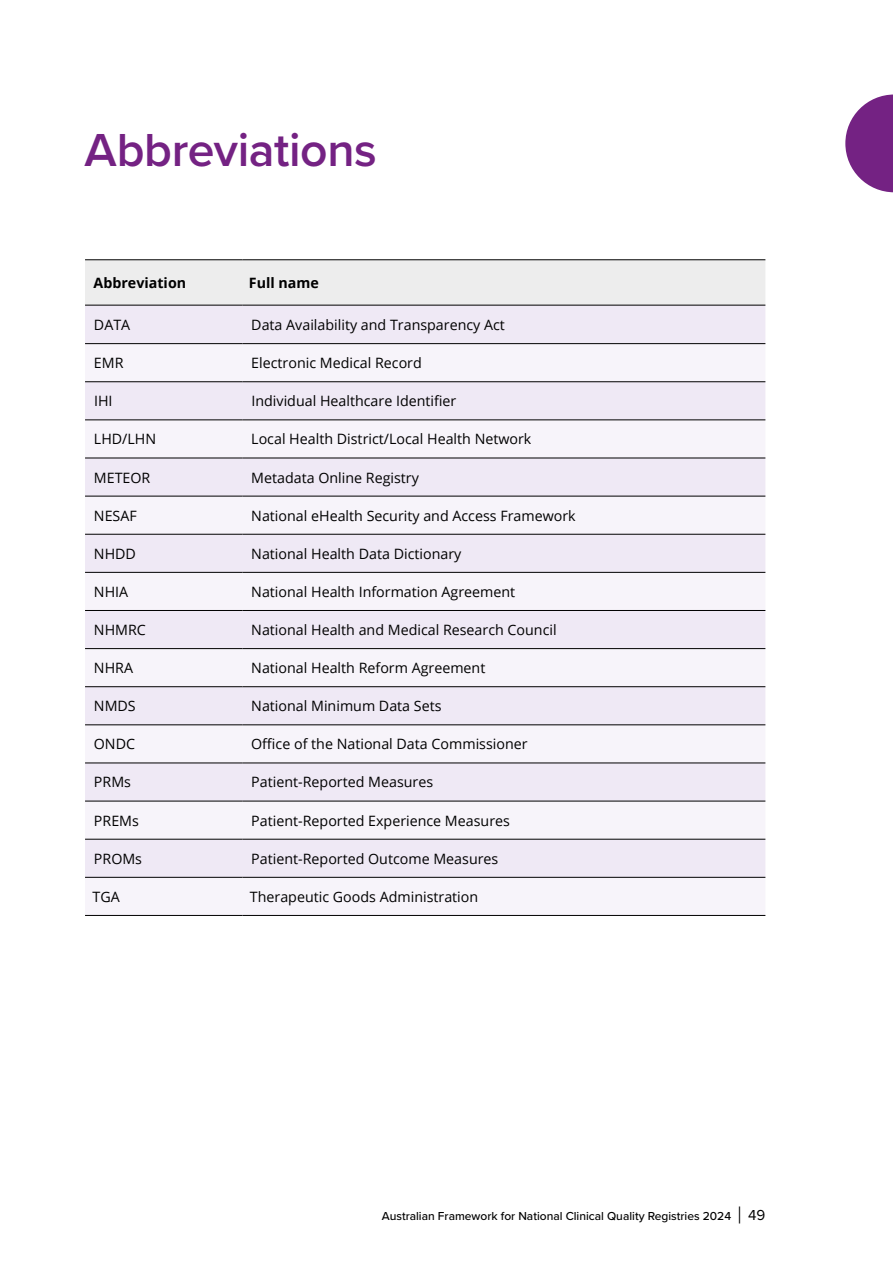
<style>
.page{position:relative;width:893px;height:1263px;background:#fff}
.page>*{position:absolute;margin:0;border:0;box-sizing:border-box;transform-origin:0 0}
.Heading_1{font:600 48px "Proxima Nova";letter-spacing:-.005em;color:#742283}
.Normal{font:14.25px "Open Sans";color:#000}
.Table_Row_Heading{font:700 14.25px "Open Sans";color:#000}
.t1{font:500 12px "Proxima Nova";color:#000}
.s1{font-weight:300;font-size:24px}
.s2{font-weight:400;font-size:15px}
</style>
<div class="page">
<div style="left:85px;top:260px;width:680px;height:45px;background:#ededed"></div>
<div style="left:85px;top:306px;width:680px;height:37px;background:#efe9f5"></div>
<svg style="left:85px;top:344px;width:680px;height:571px;fill:#f7f4fa"></svg>
<hr style="left:85px;top:343px;width:157px;height:1px;background:#000">
<hr style="left:242px;top:343px;width:523px;height:1px;background:#000">
<hr style="left:85px;top:381px;width:157px;height:1px;background:#000">
<hr style="left:242px;top:381px;width:523px;height:1px;background:#000">
<hr style="left:85px;top:419px;width:157px;height:1px;background:#000">
<hr style="left:242px;top:419px;width:523px;height:1px;background:#000">
<hr style="left:85px;top:458px;width:157px;height:1px;background:#000">
<hr style="left:242px;top:458px;width:523px;height:1px;background:#000">
<hr style="left:85px;top:496px;width:157px;height:1px;background:#000">
<hr style="left:242px;top:496px;width:523px;height:1px;background:#000">
<hr style="left:85px;top:534px;width:157px;height:1px;background:#000">
<hr style="left:242px;top:534px;width:523px;height:1px;background:#000">
<hr style="left:85px;top:572px;width:157px;height:1px;background:#000">
<hr style="left:242px;top:572px;width:523px;height:1px;background:#000">
<hr style="left:85px;top:610px;width:157px;height:1px;background:#000">
<hr style="left:242px;top:610px;width:523px;height:1px;background:#000">
<hr style="left:85px;top:648px;width:157px;height:1px;background:#000">
<hr style="left:242px;top:648px;width:523px;height:1px;background:#000">
<hr style="left:85px;top:686px;width:157px;height:1px;background:#000">
<hr style="left:242px;top:686px;width:523px;height:1px;background:#000">
<hr style="left:85px;top:724px;width:157px;height:1px;background:#000">
<hr style="left:242px;top:724px;width:523px;height:1px;background:#000">
<hr style="left:85px;top:762px;width:157px;height:1px;background:#000">
<hr style="left:242px;top:762px;width:523px;height:1px;background:#000">
<hr style="left:85px;top:801px;width:157px;height:1px;background:#000">
<hr style="left:242px;top:801px;width:523px;height:1px;background:#000">
<hr style="left:85px;top:839px;width:157px;height:1px;background:#000">
<hr style="left:242px;top:839px;width:523px;height:1px;background:#000">
<hr style="left:85px;top:877px;width:157px;height:1px;background:#000">
<hr style="left:242px;top:877px;width:523px;height:1px;background:#000">
<hr style="left:85px;top:915px;width:157px;height:1px;background:#000">
<hr style="left:242px;top:915px;width:523px;height:1px;background:#000">
<hr style="left:85px;top:259px;width:157px;height:1px;background:#000">
<hr style="left:242px;top:259px;width:523px;height:1px;background:#000">
<hr style="left:85px;top:305px;width:157px;height:1px;background:#000">
<hr style="left:242px;top:305px;width:523px;height:1px;background:#000">
<svg style="left:845px;top:95px;width:48px;height:97px"></svg>
<h1 class="Heading_1" style="left:84px;top:114px;width:294px">Abbreviations</h1>
<p class="Table_Row_Heading" style="left:94px;top:273px;width:94px">Abbreviation</p>
<p class="Table_Row_Heading" style="left:249px;top:273px;width:71px">Full name</p>
<p class="Normal" style="left:94px;top:315px;width:38px">DATA</p>
<p class="Normal" style="left:251px;top:315px;width:255px">Data Availability and Transparency Act</p>
<p class="Normal" style="left:94px;top:353px;width:31px">EMR</p>
<p class="Normal" style="left:251px;top:353px;width:172px">Electronic Medical Record</p>
<p class="Normal" style="left:94px;top:391px;width:20px">IHI</p>
<p class="Normal" style="left:251px;top:391px;width:206px">Individual Healthcare Identifier</p>
<p class="Normal" style="left:94px;top:429px;width:64px">LHD/LHN</p>
<p class="Normal" style="left:251px;top:429px;width:282px">Local Health District/Local Health Network</p>
<p class="Normal" style="left:94px;top:468px;width:58px">METEOR</p>
<p class="Normal" style="left:251px;top:468px;width:169px">Metadata Online Registry</p>
<p class="Normal" style="left:94px;top:506px;width:44px">NESAF</p>
<p class="Normal" style="left:251px;top:506px;width:326px">National eHealth Security and Access Framework</p>
<p class="Normal" style="left:94px;top:544px;width:44px">NHDD</p>
<p class="Normal" style="left:251px;top:544px;width:212px">National Health Data Dictionary</p>
<p class="Normal" style="left:94px;top:582px;width:36px">NHIA</p>
<p class="Normal" style="left:251px;top:582px;width:265px">National Health Information Agreement</p>
<p class="Normal" style="left:94px;top:620px;width:53px">NHMRC</p>
<p class="Normal" style="left:251px;top:620px;width:307px">National Health and Medical Research Council</p>
<p class="Normal" style="left:94px;top:658px;width:41px">NHRA</p>
<p class="Normal" style="left:251px;top:658px;width:236px">National Health Reform Agreement</p>
<p class="Normal" style="left:94px;top:696px;width:43px">NMDS</p>
<p class="Normal" style="left:251px;top:696px;width:192px">National Minimum Data Sets</p>
<p class="Normal" style="left:94px;top:734px;width:43px">ONDC</p>
<p class="Normal" style="left:251px;top:734px;width:278px">Office of the National Data Commissioner</p>
<p class="Normal" style="left:94px;top:772px;width:39px">PRMs</p>
<p class="Normal" style="left:251px;top:772px;width:183px">Patient-Reported Measures</p>
<p class="Normal" style="left:94px;top:811px;width:46px">PREMs</p>
<p class="Normal" style="left:251px;top:811px;width:260px">Patient-Reported Experience Measures</p>
<p class="Normal" style="left:94px;top:849px;width:50px">PROMs</p>
<p class="Normal" style="left:251px;top:849px;width:249px">Patient-Reported Outcome Measures</p>
<p class="Normal" style="left:93px;top:887px;width:29px">TGA</p>
<p class="Normal" style="left:250px;top:887px;width:230px">Therapeutic Goods Administration</p>
<p class="t1" style="left:382px;top:1207px;width:385px">Australian Framework for National Clinical Quality Registries 2024 <span class="s1">|</span> <span class="s2">49</span></p>
</div>
